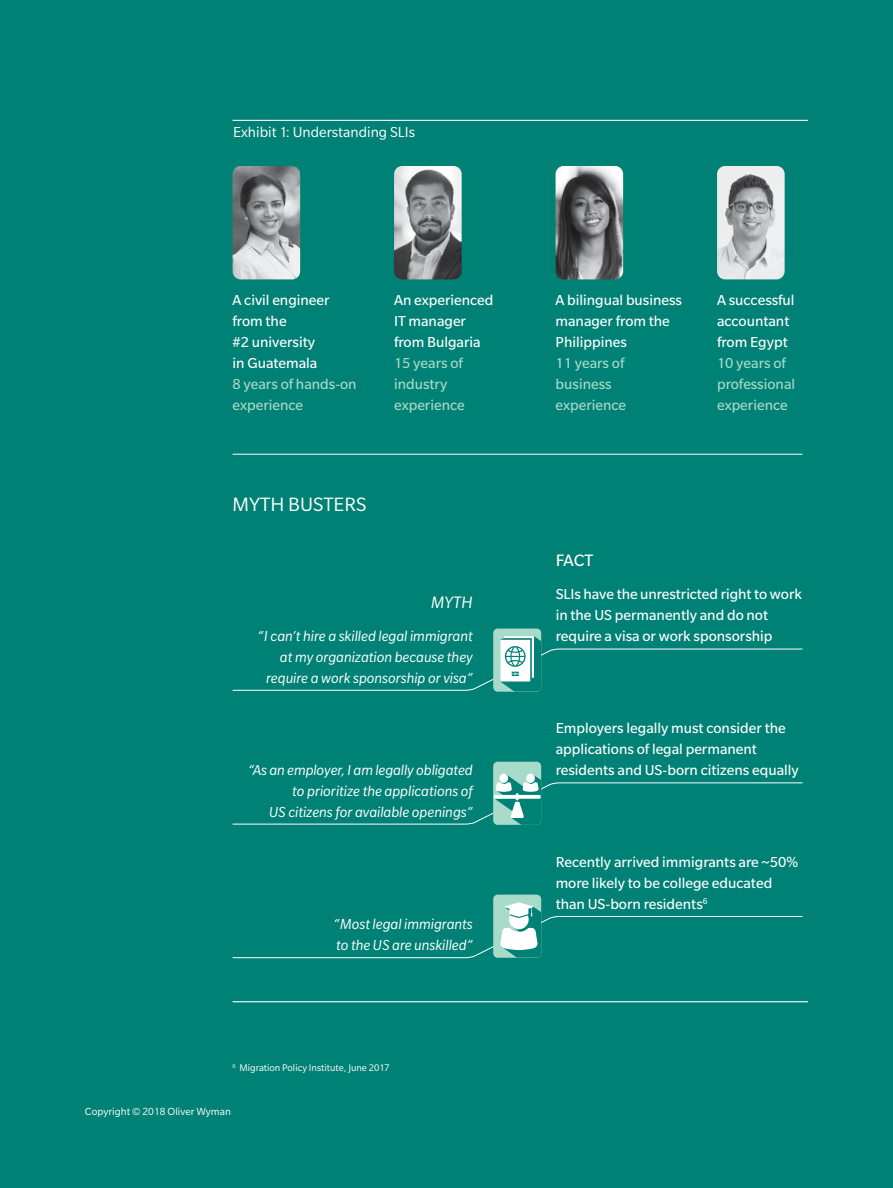
<style>
.page{position:relative;width:893px;height:1188px;background:#008175}
.page>*{position:absolute;margin:0;border:0;box-sizing:border-box;transform-origin:0 0}
.t1{font:21px "Slate Pro";color:#fff}
.t2{font:italic 18px "Slate Pro";color:#fff}
.t3{font:18px "Slate Pro";color:#fff}
.t4{font:15.75px/21px "Slate Pro";color:#fff}
.t5{font:italic 15.75px/21px "Slate Pro";color:#fff;text-align:right}
.t6{font:15.75px/21px "Slate Pro";color:#a8dac9}
.t7{font:15.75px "Slate Pro";color:#fff}
.t8{font:11.25px "Slate Pro";color:#fff}
.t9{font:10.5px "Slate Pro";color:#fff}
</style>
<div class="page">
<hr style="left:233px;top:120px;width:575px;height:1px;background:#fff">
<hr style="left:233px;top:1001px;width:575px;height:1px;background:#fff">
<img style="left:233px;top:166px;width:67px;height:113px">
<img style="left:717px;top:166px;width:68px;height:113px">
<img style="left:394px;top:166px;width:68px;height:113px">
<img style="left:556px;top:166px;width:67px;height:113px">
<hr style="left:233px;top:454px;width:569px;height:1px;background:#fff">
<div style="left:493px;top:895px;width:48px;height:63px;background:#a8dac9;border-radius:4px"></div>
<svg style="left:233px;top:902px;width:569px;height:56px"></svg>
<div style="left:493px;top:629px;width:48px;height:63px;background:#a8dac9;border-radius:4px"></div>
<svg style="left:233px;top:636px;width:569px;height:56px"></svg>
<div style="left:493px;top:762px;width:48px;height:63px;background:#a8dac9;border-radius:4px"></div>
<svg style="left:233px;top:770px;width:569px;height:55px"></svg>
<p class="t7" style="left:233px;top:124px;width:183px">Exhibit 1: Understanding SLIs</p>
<p class="t4" style="left:233px;top:290px;width:99px">A civil engineer from the<br>#2 university in Guatemala</p>
<p class="t6" style="left:233px;top:374px;width:126px">8 years of hands-on experience</p>
<p class="t4" style="left:394px;top:290px;width:101px">An experienced<br>IT manager from Bulgaria</p>
<p class="t6" style="left:394px;top:353px;width:72px">15 years of industry experience</p>
<h1 class="t1" style="left:233px;top:494px;width:135px">MYTH BUSTERS</h1>
<p class="t2" style="left:431px;top:593px;width:43px">MYTH</p>
<p class="t4" style="left:556px;top:290px;width:128px">A bilingual business manager from the<br>Philippines</p>
<p class="t6" style="left:556px;top:353px;width:72px">11 years of business experience</p>
<p class="t4" style="left:717px;top:290px;width:79px">A successful accountant from Egypt</p>
<p class="t6" style="left:717px;top:353px;width:80px">10 years of professional experience</p>
<p class="t3" style="left:556px;top:551px;width:39px">FACT</p>
<p class="t4" style="left:556px;top:584px;width:248px">SLIs have the unrestricted right to work in the US permanently and do not</p>
<p class="t5" style="left:258px;top:625px;width:216px">“I can’t hire a skilled legal immigrant</p>
<p class="t4" style="left:556px;top:626px;width:218px">require a visa or work sponsorship</p>
<p class="t5" style="left:266px;top:646px;width:208px">at my organization because they require a work sponsorship or visa”</p>
<p class="t5" style="left:249px;top:759px;width:225px">“As an employer, I am legally obligated to prioritize the applications of<br>US citizens for available openings”</p>
<p class="t5" style="left:334px;top:914px;width:140px;text-align:left">“Most legal immigrants to the US are unskilled”</p>
<p class="t9" style="left:233px;top:1062px;width:158px"><sup>6</sup> Migration Policy Institute, June 2017</p>
<p class="t8" style="left:85px;top:1105px;width:147px">Copyright © 2018 Oliver Wyman</p>
<p class="t4" style="left:556px;top:718px;width:245px">Employers legally must consider the applications of legal permanent residents and US-born citizens equally</p>
<p class="t4" style="left:556px;top:851px;width:244px">Recently arrived immigrants are ~50% more likely to be college educated than US-born residents<sup>6</sup></p>
</div>
